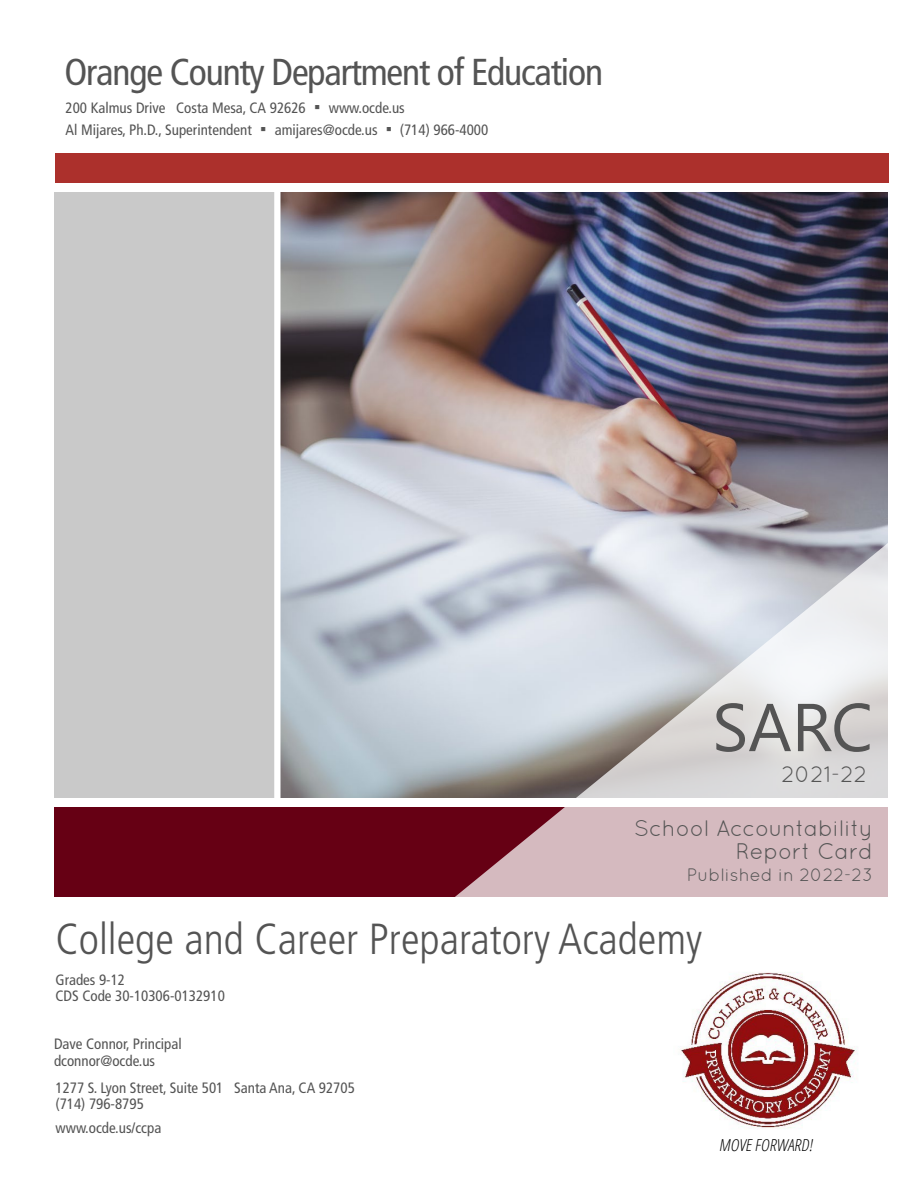
<style>
.page{position:relative;width:918px;height:1188px;background:#fff}
.page>*{position:absolute;margin:0;border:0;box-sizing:border-box;transform-origin:0 0}
.t1{font:300 condensed 43.5px "Frutiger LT Std";color:#545454}
.t2{font:condensed 37.5px "Frutiger LT Std";letter-spacing:-.03em;color:#545454}
.t3{font:22.5px/22.5px "Quicksand";color:#545454;text-align:right}
.t4{font:18px "Quicksand";color:#545454}
.t5{font:italic 300 condensed 16.5px "Open Sans";color:#010101}
.t6{font:condensed 15px/16.5px "Frutiger LT Std";color:#545454}
.s1{font-family:"Arial";font-stretch:normal;font-size:18px}
</style>
<div class="page">
<div style="left:54px;top:807px;width:834px;height:90px;background:#660014"></div>
<div style="left:56px;top:153px;width:834px;height:30px;background:#ac302c"></div>
<div style="left:48px;top:186px;width:232px;height:618px;background:#c9c9c9;border:6px solid #fff"></div>
<img style="left:281px;top:193px;width:606px;height:604px">
<div style="left:274px;top:186px;width:620px;height:618px;border:6px solid #fff"></div>
<svg style="left:452px;top:534px;width:442px;height:363px;background:#cdc5ca"></svg>
<img style="left:681px;top:972px;width:177px;height:157px">
<svg style="left:716px;top:703px;width:75px;height:49px;background:#e0dedc"></svg>
<svg style="left:798px;top:703px;width:72px;height:49px;background:#dcdad9"></svg>
<h2 class="t2" style="left:64px;top:50px;width:540px">Orange County Department of Education</h2>
<p class="t6" style="left:66px;top:121px;width:424px">Al Mijares, Ph.D., Superintendent <span class="s1">▪</span> amijares@ocde.us <span class="s1">▪</span> (714) 966-4000</p>
<p class="t6" style="left:66px;top:100px;width:341px">200 Kalmus Drive Costa Mesa, CA 92626 <span class="s1">▪</span> www.ocde.us</p>
<h3 class="t3" style="left:781px;top:763px;width:87px">2021-22</h3>
<h3 class="t3" style="left:634px;top:817px;width:240px">School Accountability<br>Report Card</h3>
<p class="t4" style="left:687px;top:864px;width:188px">Published in 2022-23</p>
<h1 class="t1" style="left:56px;top:914px;width:648px">College and Career Preparatory Academy</h1>
<p class="t6" style="left:56px;top:972px;width:171px">Grades 9-12<br>CDS Code 30-10306-0132910</p>
<p class="t6" style="left:54px;top:1036px;width:129px">Dave Connor, Principal dconnor@ocde.us</p>
<p class="t6" style="left:56px;top:1080px;width:301px">1277 S. Lyon Street, Suite 501 Santa Ana, CA 92705 (714) 796-8795</p>
<p class="t6" style="left:56px;top:1119px;width:107px">www.ocde.us/ccpa</p>
<p class="t5" style="left:719px;top:1134px;width:99px">MOVEFORWARD!</p>
</div>
